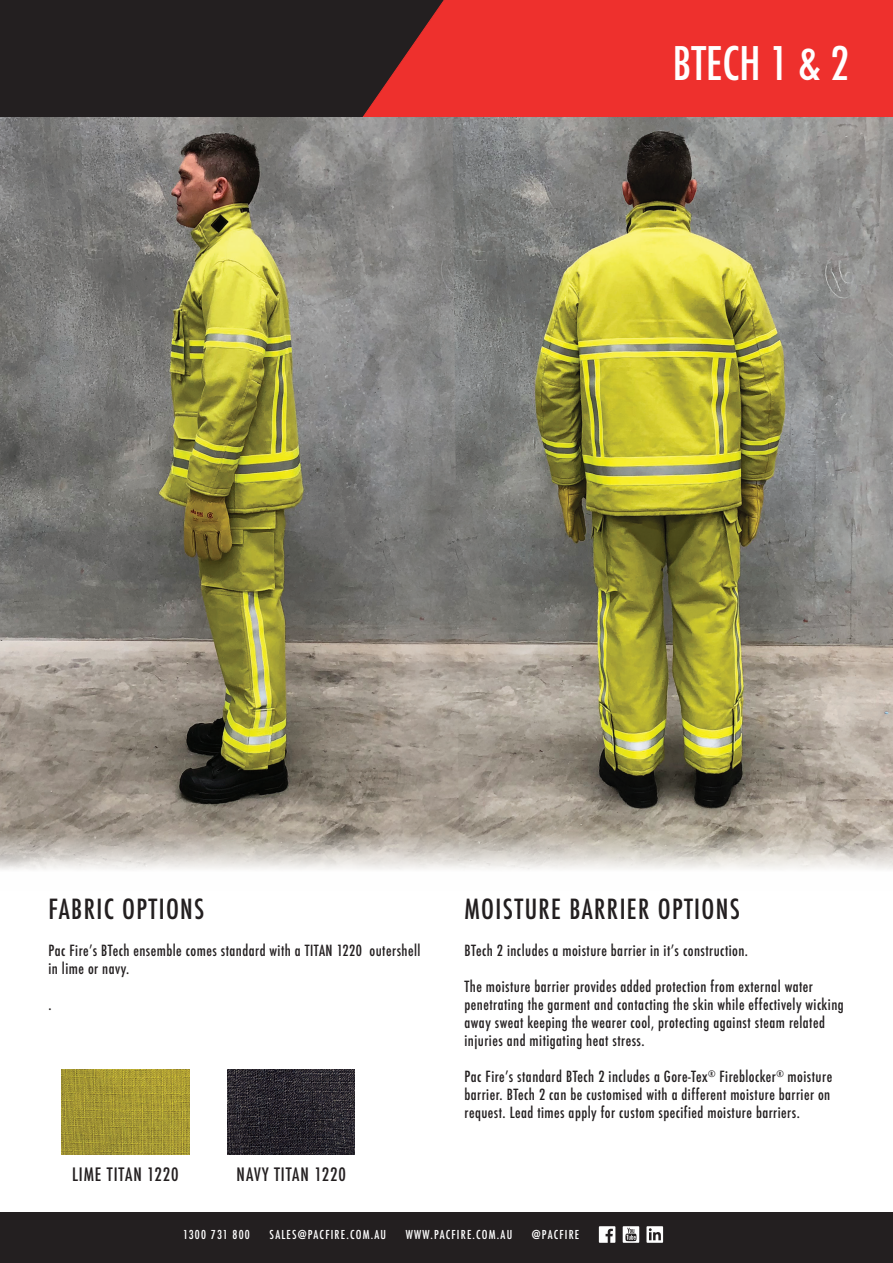
<style>
.page{position:relative;width:893px;height:1263px;background:#fff}
.page>*{position:absolute;margin:0;border:0;box-sizing:border-box;transform-origin:0 0}
.t1{font:500 condensed 45px "Futura";color:#fff}
.t2{font:500 condensed 27px "Futura";letter-spacing:.05em;color:#231f20}
.t3{font:500 condensed 18px "Futura";letter-spacing:.05em;color:#231f20}
.t4{font:500 condensed 15px/18px "Futura";letter-spacing:.03em;color:#231f20}
.t5{font:500 condensed 12px "Futura";letter-spacing:.1em;color:#fff}
</style>
<div class="page">
<img style="left:0;top:116px;width:893px;height:754px">
<div style="left:0;top:1213px;width:893px;height:50px;background:#231f20"></div>
<div style="left:0;top:0;width:893px;height:116px;background:#231f20"></div>
<svg style="left:363px;top:0;width:530px;height:117px;background:#dd2e2b"></svg>
<svg style="left:599px;top:1226px;width:16px;height:17px"></svg>
<svg style="left:646px;top:1226px;width:17px;height:17px"></svg>
<svg style="left:623px;top:1226px;width:16px;height:17px"></svg>
<img style="left:62px;top:1069px;width:127px;height:85px">
<img style="left:227px;top:1069px;width:128px;height:85px">
<h1 class="t1" style="left:673px;top:34px;width:178px">BTECH 1 &amp; 2</h1>
<p class="t2" style="left:48px;top:892px;width:157px">FABRIC OPTIONS</p>
<p class="t4" style="left:48px;top:941px;width:374px">Pac Fire’s BTech ensemble comes standard with a TITAN 1220 outershell in lime or navy.</p>
<p class="t4" style="left:48px;top:995px;width:5px">.</p>
<p class="t3" style="left:72px;top:1163px;width:108px">LIME TITAN 1220</p>
<p class="t3" style="left:237px;top:1163px;width:111px">NAVY TITAN 1220</p>
<p class="t2" style="left:464px;top:892px;width:277px">MOISTURE BARRIER OPTIONS</p>
<p class="t4" style="left:464px;top:941px;width:285px">BTech 2 includes a moisture barrier in it’s construction.</p>
<p class="t4" style="left:464px;top:977px;width:381px">The moisture barrier provides added protection from external water penetrating the garment and contacting the skin while effectively wicking away sweat keeping the wearer cool, protecting against steam related injuries and mitigating heat stress.</p>
<p class="t4" style="left:464px;top:1067px;width:369px">Pac Fire’s standard BTech 2 includes a Gore-Tex<sup>®</sup> Fireblocker<sup>®</sup> moisture barrier. BTech 2 can be customised with a different moisture barrier on request. Lead times apply for custom specified moisture barriers.</p>
<p class="t5" style="left:183px;top:1227px;width:68px">1300 731 800</p>
<p class="t5" style="left:270px;top:1227px;width:118px">SALES@PACFIRE.COM.AU</p>
<p class="t5" style="left:406px;top:1227px;width:108px">WWW.PACFIRE.COM.AU</p>
<p class="t5" style="left:532px;top:1227px;width:49px">@PACFIRE</p>
</div>
